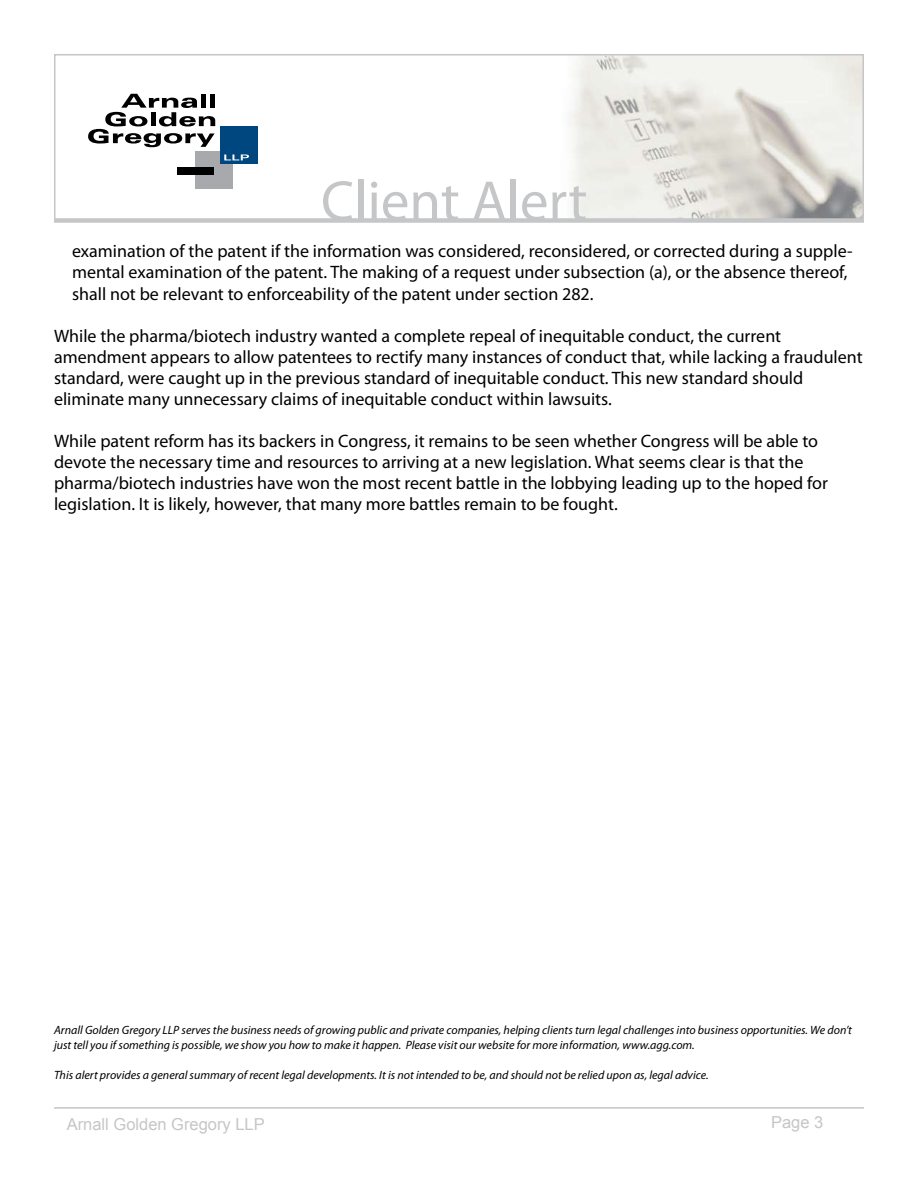
<style>
.page{position:relative;width:918px;height:1188px;background:#fff}
.page>*{position:absolute;margin:0;border:0;box-sizing:border-box;transform-origin:0 0}
.t1{font:57px "Myriad Pro";color:#c5c6c8}
.t2{font:18px/21px "Myriad Pro";color:#000}
.t3{font:16.5px "Arial";color:#c5c6c8}
.t4{font:italic 12px/15px "Myriad Pro";color:#000}
</style>
<div class="page">
<hr style="left:54px;top:1107px;width:810px;height:2px;background:#c5c6c8">
<div style="left:54px;top:218px;width:810px;height:5px;background:#d3d4d5"></div>
<svg style="left:54px;top:54px;width:810px;height:168px"></svg>
<h1 class="t1" style="left:321px;top:166px;width:268px">Client Alert</h1>
<p class="t2" style="left:72px;top:239px;width:782px;line-height:21.6px">examination of the patent if the information was considered, reconsidered, or corrected during a supple&shy;mental examination of the patent. The making of a request under subsection (a), or the absence thereof, shall not be relevant to enforceability of the patent under section 282.</p>
<p class="t2" style="left:54px;top:325px;width:810px">While the pharma/biotech industry wanted a complete repeal of inequitable conduct, the current amendment appears to allow patentees to rectify many instances of conduct that, while lacking a fraudulent standard, were caught up in the previous standard of inequitable conduct. This new standard should eliminate many unnecessary claims of inequitable conduct within lawsuits.</p>
<p class="t2" style="left:54px;top:430px;width:775px">While patent reform has its backers in Congress, it remains to be seen whether Congress will be able to devote the necessary time and resources to arriving at a new legislation. What seems clear is that the pharma/biotech industries have won the most recent battle in the lobbying leading up to the hoped for legislation. It is likely, however, that many more battles remain to be fought.</p>
<p class="t4" style="left:54px;top:1022px;width:800px">Arnall Golden Gregory LLP serves the business needs of growing public and private companies, helping clients turn legal challenges into business opportunities. We don’t just tell you if something is possible, we show you how to make it happen. Please visit our website for more information, www.agg.com.</p>
<p class="t4" style="left:54px;top:1067px;width:656px">This alert provides a general summary of recent legal developments. It is not intended to be, and should not be relied upon as, legal advice.</p>
<p class="t3" style="left:67px;top:1114px;width:200px">Arnall Golden Gregory LLP</p>
<p class="t3" style="left:771px;top:1111px;width:54px">Page 3</p>
</div>
